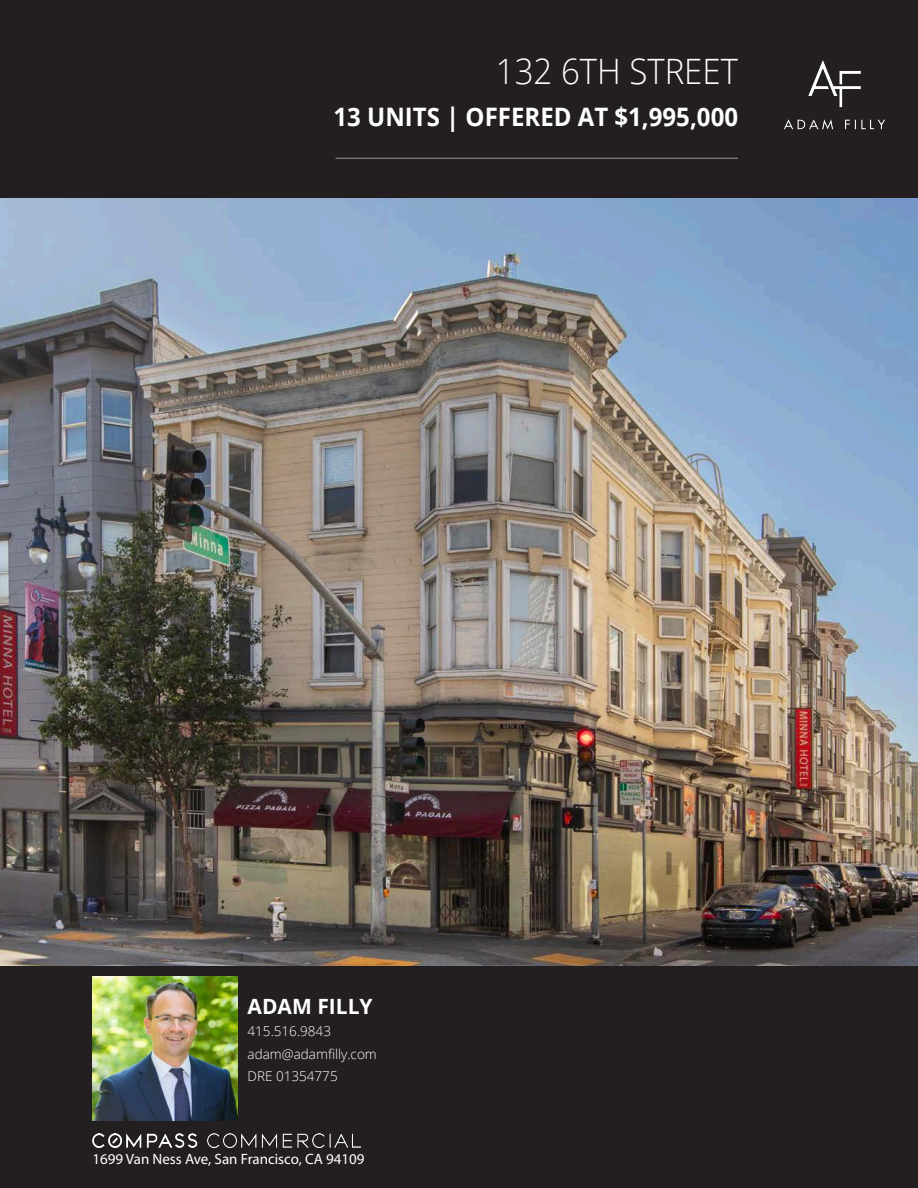
<style>
.page{position:relative;width:918px;height:1188px;background:#fff}
.page>*{position:absolute;margin:0;border:0;box-sizing:border-box;transform-origin:0 0}
.t1{font:300 34.95px "Open Sans";color:#fff;scale:.94 1}
.t2{font:700 25.5px "Open Sans";color:#fff;scale:.94 1}
.t3{font:700 21px "Open Sans";color:#fff}
.t4{font:15px "Myriad Pro";color:#fff}
.t5{font:300 13.5px "Open Sans";color:#fff}
</style>
<div class="page">
<img style="left:0;top:198px;width:918px;height:768px">
<div style="left:0;top:966px;width:918px;height:222px;background:#231f20"></div>
<img style="left:93px;top:976px;width:145px;height:144px">
<img style="left:92px;top:1134px;width:269px;height:14px">
<div style="left:0;top:0;width:918px;height:198px;background:#231f20"></div>
<hr style="left:336px;top:158px;width:402px;height:1px;background:#fff">
<img style="left:784px;top:60px;width:102px;height:70px">
<p class="t1" style="left:496px;top:47px;width:259px">132 6TH STREET</p>
<p class="t2" style="left:334px;top:99px;width:432px">13 UNITS | OFFERED AT $1,995,000</p>
<p class="t3" style="left:248px;top:991px;width:127px">ADAM FILLY</p>
<p class="t5" style="left:248px;top:1022px;width:85px">415.516.9843</p>
<p class="t5" style="left:248px;top:1045px;width:131px">adam@adamfilly.com</p>
<p class="t5" style="left:248px;top:1067px;width:92px">DRE 01354775</p>
<p class="t4" style="left:93px;top:1150px;width:274px">1699 Van Ness Ave, San Francisco, CA 94109</p>
</div>
